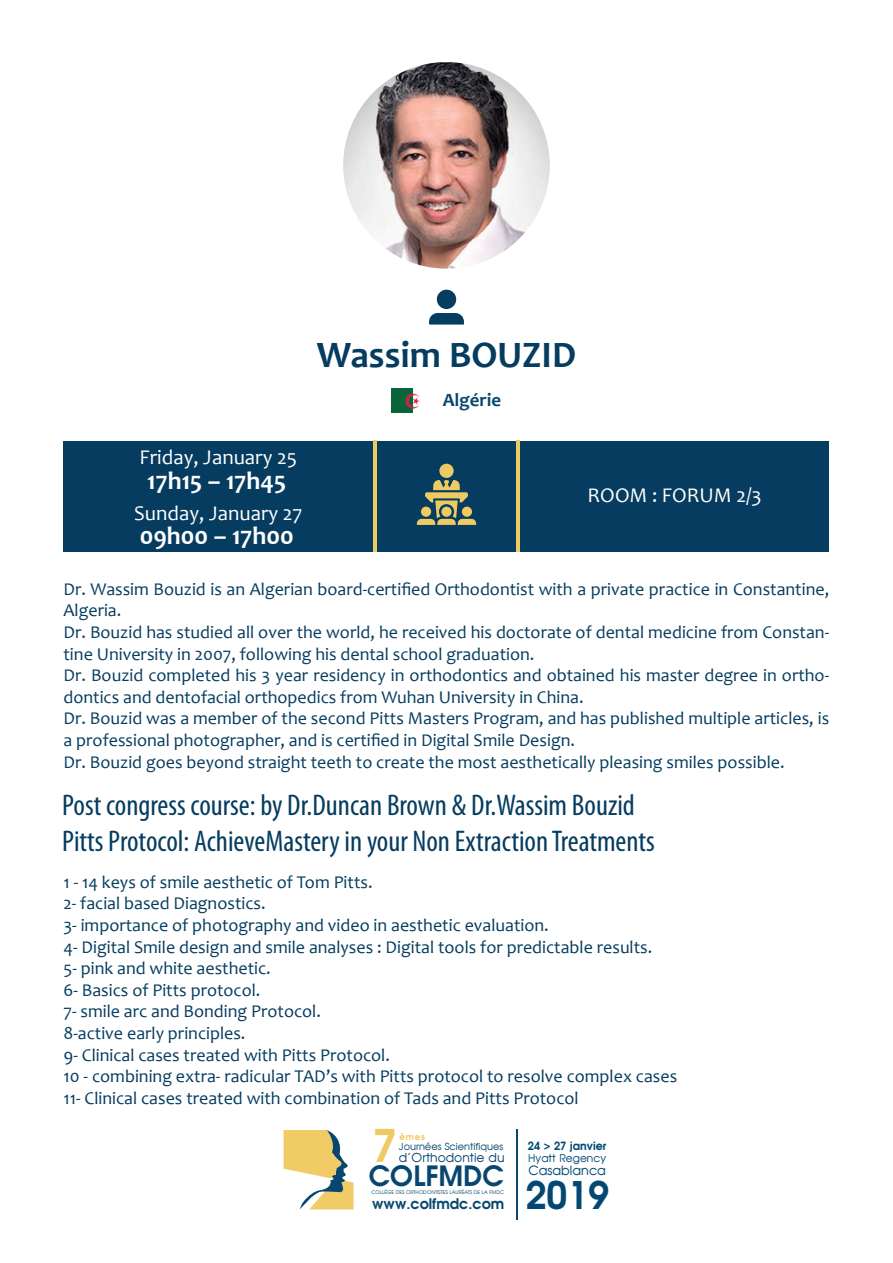
<style>
.page{position:relative;width:893px;height:1263px;background:#fff}
.page>*{position:absolute;margin:0;border:0;box-sizing:border-box;transform-origin:0 0}
.t1{font:700 44.1px "Avian";color:#eeca63}
.t2{font:700 37.5px "Candara";color:#053c5f}
.t3{font:700 37.2px "Avian";color:#024872}
.t4{font:condensed 30px/36px "Myriad Pro";color:#053c5f}
.t5{font:700 27.45px "Avian";color:#07476f}
.t6{font:700 25.5px "Candara";color:#fff}
.t7{font:21px "Candara";color:#fff}
.t8{font:700 18.75px "Candara";color:#07476f}
.t9{font:18px/21.6px "Candara";color:#053c5f}
.t10{font:700 14.25px "Avian";color:#07476f}
.t11{font:12.75px "Avian";color:#024872}
.t12{font:12.3px "Avian";color:#07476f}
.t13{font:700 11.1px "Avian";color:#024872}
.t14{font:10.65px "Avian";color:#024872}
.t15{font:9.75px "Avian";color:#07476f}
.t16{font:700 8.55px "Avian";color:#eeca63}
.t17{font:4.95px "Avian";color:#07476f}
</style>
<div class="page">
<img style="left:343px;top:62px;width:207px;height:207px;border-radius:103px">
<svg style="left:429px;top:313px;width:35px;height:12px"></svg>
<div style="left:437px;top:290px;width:19px;height:19px;background:#053c5f;border-radius:50%"></div>
<div style="left:64px;top:441px;width:765px;height:111px;background:#053c5f"></div>
<hr style="left:373px;top:441px;width:4px;height:111px;background:#eeca63">
<hr style="left:516px;top:441px;width:4px;height:111px;background:#eeca63">
<div style="left:439px;top:464px;width:15px;height:14px;background:#eeca63;border-radius:50%"></div>
<svg style="left:416px;top:480px;width:60px;height:45px"></svg>
<div style="left:421px;top:507px;width:10px;height:10px;background:#eeca63;border-radius:50%"></div>
<div style="left:441px;top:507px;width:11px;height:10px;background:#eeca63;border-radius:50%"></div>
<div style="left:462px;top:507px;width:10px;height:10px;background:#eeca63;border-radius:50%"></div>
<hr style="left:516px;top:1129px;width:2px;height:91px;background:#07476f">
<svg style="left:284px;top:1130px;width:69px;height:79px"></svg>
<img style="left:392px;top:388px;width:28px;height:25px">
<h2 class="t2" style="left:317px;top:331px;width:261px">Wassim BOUZID</h2>
<p class="t7" style="left:140px;top:444px;width:159px">Friday, January 25</p>
<h3 class="t6" style="left:147px;top:464px;width:140px">17h15 – 17h45</h3>
<p class="t7" style="left:134px;top:500px;width:170px">Sunday, January 27</p>
<h3 class="t6" style="left:140px;top:520px;width:155px">09h00 – 17h00</h3>
<p class="t8" style="left:443px;top:388px;width:60px">Algérie</p>
<p class="t7" style="left:587px;top:482px;width:176px">ROOM : FORUM 2/3</p>
<p class="t9" style="left:64px;top:578px;width:767px">Dr. Wassim Bouzid is an Algerian board-certified Orthodontist with a private practice in Constantine, Algeria.<br>Dr. Bouzid has studied all over the world, he received his doctorate of dental medicine from Constan&shy;tine University in 2007, following his dental school graduation.<br>Dr. Bouzid completed his 3 year residency in orthodontics and obtained his master degree in ortho&shy;dontics and dentofacial orthopedics from Wuhan University in China.<br>Dr. Bouzid was a member of the second Pitts Masters Program, and has published multiple articles, is a professional photographer, and is certified in Digital Smile Design.<br>Dr. Bouzid goes beyond straight teeth to create the most aesthetically pleasing smiles possible.</p>
<h3 class="t4" style="left:62px;top:787px;width:594px">Post congress course: by Dr.Duncan Brown &amp; Dr.Wassim Bouzid<br>Pitts Protocol: AchieveMastery in your Non Extraction Treatments</h3>
<p class="t9" style="left:64px;top:871px;width:615px">1 - 14 keys of smile aesthetic of Tom Pitts.<br>2- facial based Diagnostics.<br>3- importance of photography and video in aesthetic evaluation.<br>4- Digital Smile design and smile analyses : Digital tools for predictable results.<br>5- pink and white aesthetic.<br>6- Basics of Pitts protocol.<br>7- smile arc and Bonding Protocol.<br>8-active early principles.<br>9- Clinical cases treated with Pitts Protocol.<br>10 - combining extra- radicular TAD’s with Pitts protocol to resolve complex cases 11- Clinical cases treated with combination of Tads and Pitts Protocol</p>
<h1 class="t1" style="left:373px;top:1118px;width:26px">7</h1>
<p class="t16" style="left:399px;top:1131px;width:27px">èmes</p>
<p class="t15" style="left:399px;top:1141px;width:106px">Journées Scientifiques</p>
<p class="t12" style="left:399px;top:1150px;width:107px">d’Orthodontie du</p>
<h3 class="t5" style="left:369px;top:1158px;width:137px">COLFMDC</h3>
<p class="t17" style="left:371px;top:1189px;width:134px">COLLÈGE DES ORTHODONTISTES LAURÉATS DE LA FMDC</p>
<p class="t10" style="left:372px;top:1195px;width:134px">www.colfmdc.com</p>
<p class="t13" style="left:528px;top:1139px;width:80px">24 &gt; 27 janvier</p>
<p class="t11" style="left:528px;top:1163px;width:79px">Casablanca</p>
<p class="t14" style="left:528px;top:1152px;width:79px">Hyatt Regency</p>
<h3 class="t3" style="left:526px;top:1172px;width:85px">2019</h3>
</div>
